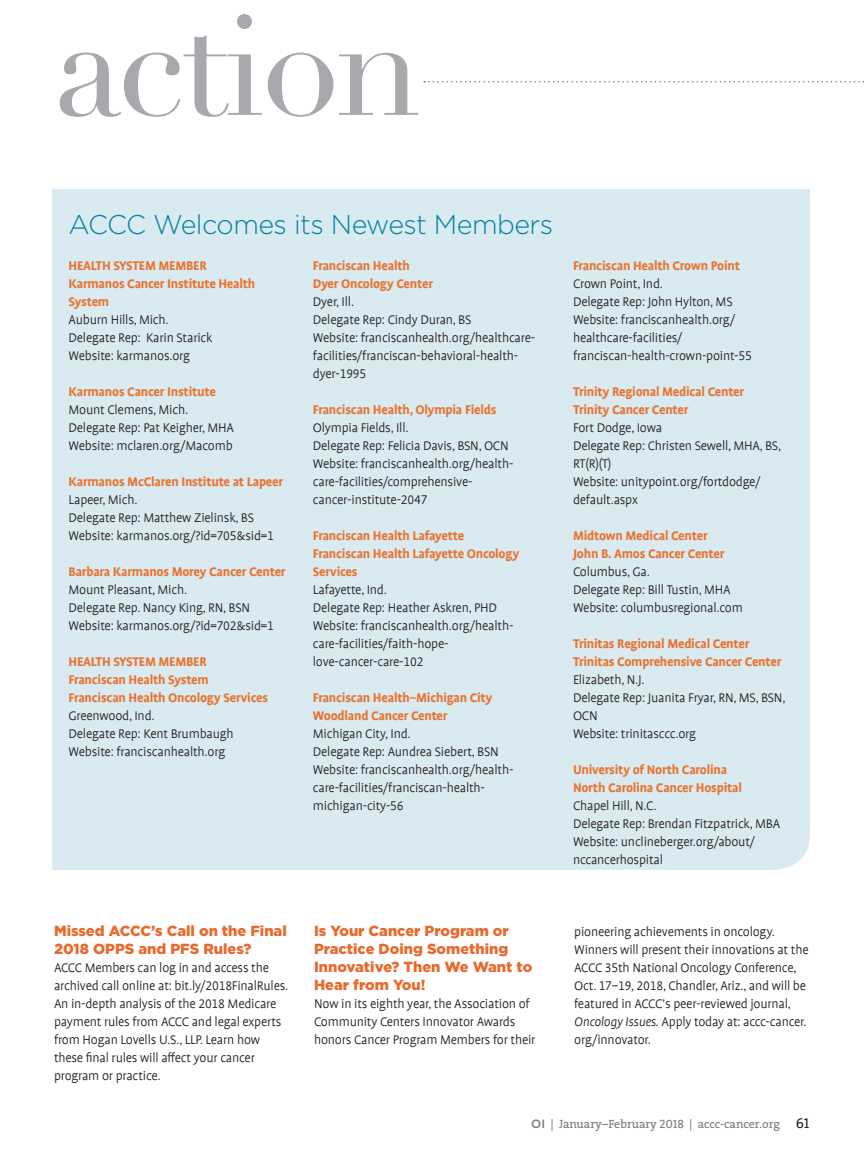
<style>
.page{position:relative;width:864px;height:1161px;background:#fff}
.page>*{position:absolute;margin:0;border:0;box-sizing:border-box;transform-origin:0 0}
.Large_DeptName__2_6{font:141px "Didot";letter-spacing:-.03em;color:#a8a9ad}
.t1{font:300 27px "Gotham";letter-spacing:-.02em;color:#0482a0}
.Dept_Subhead__2_6_14{font:900 14.7px/18px "Gotham";color:#e76a2e}
.Dept_body_text__no_i{font:300 14.25px/18px "Profile Offc";letter-spacing:-.015em;color:#231f20}
.t2{font:700 14.25px/18px "Profile Offc";letter-spacing:-.015em;color:#e8732f}
.t3{font:12px "The Serif B W5 Plain";color:#76787b}
.s1{font-style:italic}
.s2{font-family:"Gotham";font-weight:500}
.s3{font-family:"The Serif Caps"}
.s4{font-family:"The Serif Caps";font-size:14.25px;color:#231f20}
</style>
<div class="page">
<div style="left:52px;top:189px;width:758px;height:681px;background:#daeaf1"></div>
<svg style="left:424px;top:81px;width:440px;height:1px"></svg>
<p class="Large_DeptName__2_6" style="left:54px;top:-19px;width:369px">action</p>
<p class="t1" style="left:69px;top:207px;width:486px">ACCC Welcomes its Newest Members</p>
<p class="t2" style="left:313px;top:257px;width:98px">Franciscan Health</p>
<p class="t2" style="left:313px;top:275px;width:122px">Dyer Oncology Center</p>
<p class="Dept_body_text__no_i" style="left:313px;top:294px;width:43px">Dyer, Ill.</p>
<p class="Dept_body_text__no_i" style="left:313px;top:312px;width:160px">Delegate Rep: Cindy Duran, BS</p>
<p class="Dept_body_text__no_i" style="left:313px;top:330px;width:224px">Website: franciscanhealth.org/healthcare&shy;facilities/franciscan-behavioral-health-</p>
<p class="Dept_body_text__no_i" style="left:313px;top:366px;width:55px">dyer-1995</p>
<p class="t2" style="left:313px;top:401px;width:185px">Franciscan Health, Olympia Fields</p>
<p class="Dept_body_text__no_i" style="left:313px;top:420px;width:97px">Olympia Fields, Ill.</p>
<p class="Dept_body_text__no_i" style="left:313px;top:438px;width:197px">Delegate Rep: Felicia Davis, BSN, OCN</p>
<p class="Dept_body_text__no_i" style="left:313px;top:456px;width:202px">Website: franciscanhealth.org/health&shy;care-facilities/comprehensive-</p>
<p class="Dept_body_text__no_i" style="left:313px;top:492px;width:116px">cancer-institute-2047</p>
<p class="t2" style="left:313px;top:527px;width:153px">Franciscan Health Lafayette</p>
<p class="t2" style="left:313px;top:545px;width:208px">Franciscan Health Lafayette Oncology<br>Services</p>
<p class="Dept_body_text__no_i" style="left:313px;top:582px;width:76px">Lafayette, Ind.</p>
<p class="Dept_body_text__no_i" style="left:313px;top:600px;width:186px">Delegate Rep: Heather Askren, PHD</p>
<p class="Dept_body_text__no_i" style="left:313px;top:618px;width:202px">Website: franciscanhealth.org/health&shy;care-facilities/faith-hope-</p>
<p class="Dept_body_text__no_i" style="left:313px;top:654px;width:112px">love-cancer-care-102</p>
<p class="t2" style="left:313px;top:689px;width:181px">Franciscan Health–Michigan City</p>
<p class="t2" style="left:313px;top:707px;width:136px">Woodland Cancer Center</p>
<p class="Dept_body_text__no_i" style="left:313px;top:726px;width:99px">Michigan City, Ind.</p>
<p class="Dept_body_text__no_i" style="left:313px;top:744px;width:187px">Delegate Rep: Aundrea Siebert, BSN</p>
<p class="Dept_body_text__no_i" style="left:313px;top:762px;width:202px">Website: franciscanhealth.org/health&shy;care-facilities/franciscan-health-</p>
<p class="Dept_body_text__no_i" style="left:313px;top:798px;width:92px">michigan-city-56</p>
<p class="t2" style="left:69px;top:257px;width:140px">HEALTH SYSTEM MEMBER</p>
<p class="t2" style="left:69px;top:275px;width:188px">Karmanos Cancer Institute Health<br>System</p>
<p class="Dept_body_text__no_i" style="left:69px;top:312px;width:102px">Auburn Hills, Mich.</p>
<p class="Dept_body_text__no_i" style="left:69px;top:330px;width:146px">Delegate Rep: Karin Starick</p>
<p class="Dept_body_text__no_i" style="left:69px;top:348px;width:123px">Website: karmanos.org</p>
<p class="t2" style="left:69px;top:383px;width:149px">Karmanos Cancer Institute</p>
<p class="Dept_body_text__no_i" style="left:69px;top:402px;width:121px">Mount Clemens, Mich.</p>
<p class="Dept_body_text__no_i" style="left:69px;top:420px;width:167px">Delegate Rep: Pat Keigher, MHA</p>
<p class="Dept_body_text__no_i" style="left:69px;top:438px;width:166px">Website: mclaren.org/Macomb</p>
<p class="t2" style="left:69px;top:473px;width:216px">Karmanos McClaren Institute at Lapeer</p>
<p class="Dept_body_text__no_i" style="left:69px;top:492px;width:71px">Lapeer, Mich.</p>
<p class="Dept_body_text__no_i" style="left:69px;top:510px;width:187px">Delegate Rep: Matthew Zielinsk, BS</p>
<p class="Dept_body_text__no_i" style="left:69px;top:528px;width:207px">Website: karmanos.org/?id=705&amp;sid=1</p>
<p class="t2" style="left:69px;top:563px;width:219px">Barbara Karmanos Morey Cancer Center</p>
<p class="Dept_body_text__no_i" style="left:69px;top:582px;width:120px">Mount Pleasant, Mich.</p>
<p class="Dept_body_text__no_i" style="left:69px;top:600px;width:183px">Delegate Rep. Nancy King, RN, BSN</p>
<p class="Dept_body_text__no_i" style="left:69px;top:618px;width:207px">Website: karmanos.org/?id=702&amp;sid=1</p>
<p class="t2" style="left:69px;top:653px;width:140px">HEALTH SYSTEM MEMBER</p>
<p class="t2" style="left:69px;top:671px;width:142px">Franciscan Health System</p>
<p class="t2" style="left:69px;top:689px;width:201px">Franciscan Health Oncology Services</p>
<p class="Dept_body_text__no_i" style="left:69px;top:708px;width:88px">Greenwood, Ind.</p>
<p class="Dept_body_text__no_i" style="left:69px;top:726px;width:167px">Delegate Rep: Kent Brumbaugh</p>
<p class="Dept_body_text__no_i" style="left:69px;top:744px;width:158px">Website: franciscanhealth.org</p>
<p class="t2" style="left:573px;top:257px;width:169px">Franciscan Health Crown Point</p>
<p class="Dept_body_text__no_i" style="left:573px;top:276px;width:92px">Crown Point, Ind.</p>
<p class="Dept_body_text__no_i" style="left:573px;top:294px;width:161px">Delegate Rep: John Hylton, MS</p>
<p class="Dept_body_text__no_i" style="left:573px;top:312px;width:180px">Website: franciscanhealth.org/ healthcare-facilities/ franciscan-health-crown-point-55</p>
<p class="t2" style="left:573px;top:383px;width:173px">Trinity Regional Medical Center</p>
<p class="t2" style="left:573px;top:401px;width:117px">Trinity Cancer Center</p>
<p class="Dept_body_text__no_i" style="left:573px;top:420px;width:91px">Fort Dodge, Iowa</p>
<p class="Dept_body_text__no_i" style="left:573px;top:438px;width:210px">Delegate Rep: Christen Sewell, MHA, BS,<br>RT(R)(T)</p>
<p class="Dept_body_text__no_i" style="left:573px;top:474px;width:189px">Website: unitypoint.org/fortdodge/ default.aspx</p>
<p class="t2" style="left:573px;top:527px;width:136px">Midtown Medical Center</p>
<p class="t2" style="left:573px;top:545px;width:153px">John B. Amos Cancer Center</p>
<p class="Dept_body_text__no_i" style="left:573px;top:564px;width:78px">Columbus, Ga.</p>
<p class="Dept_body_text__no_i" style="left:573px;top:582px;width:159px">Delegate Rep: Bill Tustin, MHA</p>
<p class="Dept_body_text__no_i" style="left:573px;top:600px;width:172px">Website: columbusregional.com</p>
<p class="t2" style="left:573px;top:635px;width:178px">Trinitas Regional Medical Center</p>
<p class="t2" style="left:573px;top:653px;width:210px">Trinitas Comprehensive Cancer Center</p>
<p class="Dept_body_text__no_i" style="left:573px;top:672px;width:73px">Elizabeth, N.J.</p>
<p class="Dept_body_text__no_i" style="left:573px;top:690px;width:214px">Delegate Rep: Juanita Fryar, RN, MS, BSN,<br>OCN</p>
<p class="Dept_body_text__no_i" style="left:573px;top:726px;width:125px">Website: trinitasccc.org</p>
<p class="t2" style="left:573px;top:761px;width:156px">University of North Carolina</p>
<p class="t2" style="left:573px;top:779px;width:171px">North Carolina Cancer Hospital</p>
<p class="Dept_body_text__no_i" style="left:573px;top:798px;width:85px">Chapel Hill, N.C.</p>
<p class="Dept_body_text__no_i" style="left:573px;top:816px;width:209px">Delegate Rep: Brendan Fitzpatrick, MBA</p>
<p class="Dept_body_text__no_i" style="left:573px;top:834px;width:184px">Website: unclineberger.org/about/ nccancerhospital</p>
<p class="Dept_Subhead__2_6_14" style="left:54px;top:922px;width:234px">Missed ACCC’s Call on the Final<br>2018 OPPS and PFS Rules?</p>
<p class="Dept_body_text__no_i" style="left:54px;top:960px;width:236px">ACCC Members can log in and access the archived call online at: bit.ly/2018FinalRules.<br>An in-depth analysis of the 2018 Medicare payment rules from ACCC and legal experts from Hogan Lovells U.S., LLP. Learn how these final rules will affect your cancer program or practice.</p>
<p class="Dept_Subhead__2_6_14" style="left:314px;top:922px;width:220px">Is Your Cancer Program or<br>Practice Doing Something<br>Innovative? Then We Want to<br>Hear from You!</p>
<p class="Dept_body_text__no_i" style="left:314px;top:996px;width:223px">Now in its eighth year, the Association of<br>Community Centers Innovator Awards honors Cancer Program Members for their</p>
<p class="Dept_body_text__no_i" style="left:574px;top:924px;width:236px">pioneering achievements in oncology.<br>Winners will present their innovations at the ACCC 35th National Oncology Conference, Oct. 17–19, 2018, Chandler, Ariz., and will be featured in ACCC’s peer-reviewed journal, <span class="s1">Oncology Issues.</span> Apply today at: accc-cancer. org/innovator.</p>
<p class="t3" style="left:531px;top:1116px;width:280px"><span class="s2">OI</span> | January–February <span class="s3">2018</span> | accc-cancer.org <span class="s4">61</span></p>
</div>
